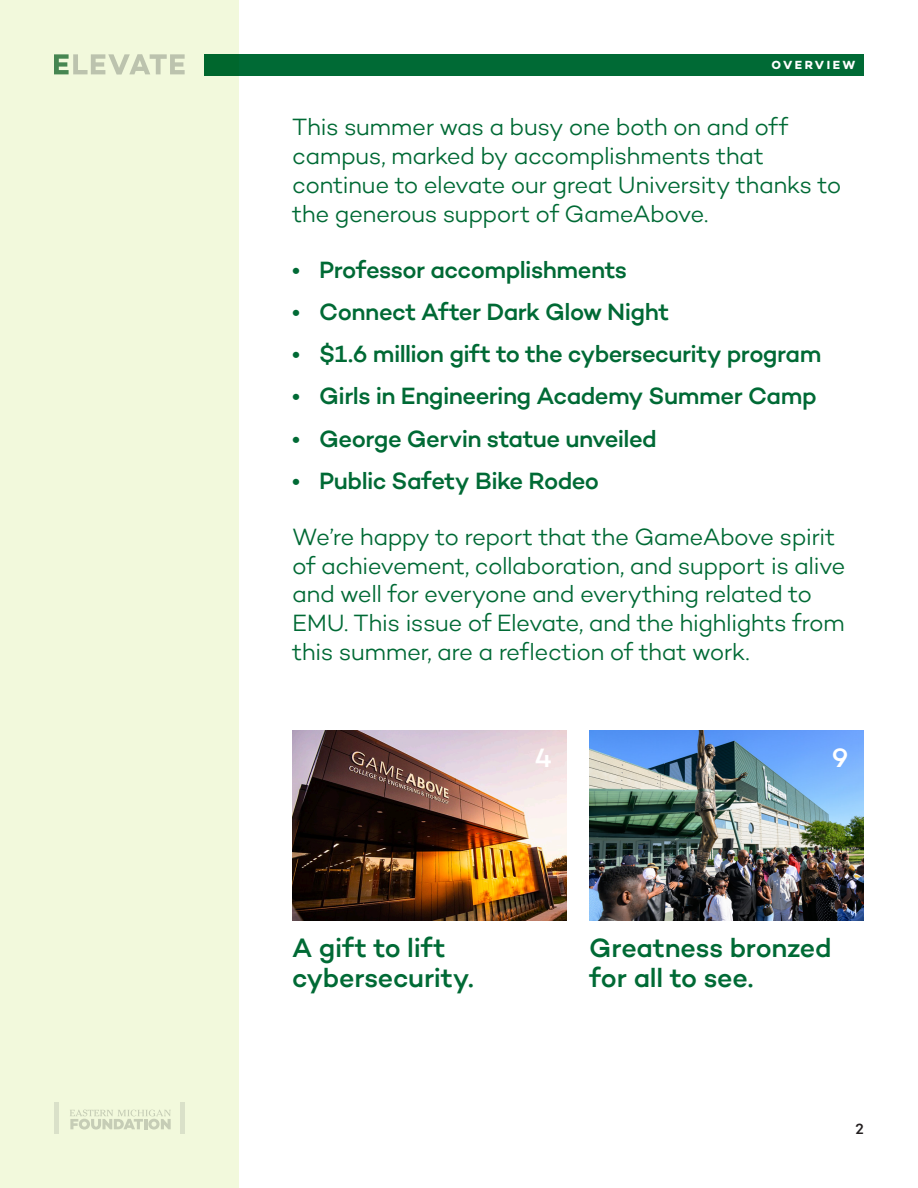
<style>
.page{position:relative;width:918px;height:1188px;background:#fff}
.page>*{position:absolute;margin:0;border:0;box-sizing:border-box;transform-origin:0 0}
.t1{font:500 27px/30px "Campton";letter-spacing:-.01em;color:#006a35}
.t2{font:500 27px "Campton";color:#fff}
.t3{font:300 24px/28.8px "Campton";letter-spacing:-.025em;color:#006a35}
.t4{font:500 24px "Campton";letter-spacing:-.025em;color:#006a35}
.t5{font:500 15px "Campton";color:#231f20}
.t6{font:700 12px "Campton";letter-spacing:.205em;color:#fff}
</style>
<div class="page">
<div style="left:204px;top:54px;width:660px;height:21px;background:#006a35"></div>
<div style="left:0;top:0;width:239px;height:1188px;background:#f2f9dc"></div>
<img style="left:292px;top:730px;width:275px;height:191px">
<img style="left:589px;top:730px;width:275px;height:191px">
<p class="t6" style="left:772px;top:58px;width:85px">OVERVIEW</p>
<p class="t3" style="left:292px;top:112px;width:551px">This summer was a busy one both on and off campus, marked by accomplishments that continue to elevate our great University thanks to the generous support of GameAbove.</p>
<p class="t4" style="left:292px;top:254px;width:336px">• Professor accomplishments</p>
<p class="t4" style="left:292px;top:297px;width:378px">• Connect After Dark Glow Night</p>
<p class="t4" style="left:292px;top:339px;width:531px">• $1.6 million gift to the cybersecurity program</p>
<p class="t4" style="left:292px;top:381px;width:526px">• Girls in Engineering Academy Summer Camp</p>
<p class="t4" style="left:292px;top:423px;width:366px">• George Gervin statue unveiled</p>
<p class="t4" style="left:292px;top:466px;width:308px">• Public Safety Bike Rodeo</p>
<p class="t3" style="left:292px;top:522px;width:555px">We’re happy to report that the GameAbove spirit of achievement, collaboration, and support is alive and well for everyone and everything related to EMU. This issue of Elevate, and the highlights from this summer, are a reflection of that work.</p>
<p class="t2" style="left:535px;top:740px;width:19px">4</p>
<p class="t2" style="left:832px;top:740px;width:18px">9</p>
<p class="t1" style="left:292px;top:932px;width:183px">A gift to lift cybersecurity.</p>
<p class="t1" style="left:589px;top:932px;width:244px">Greatness bronzed for all to see.</p>
<p class="t5" style="left:856px;top:1119px;width:10px">2</p>
</div>
